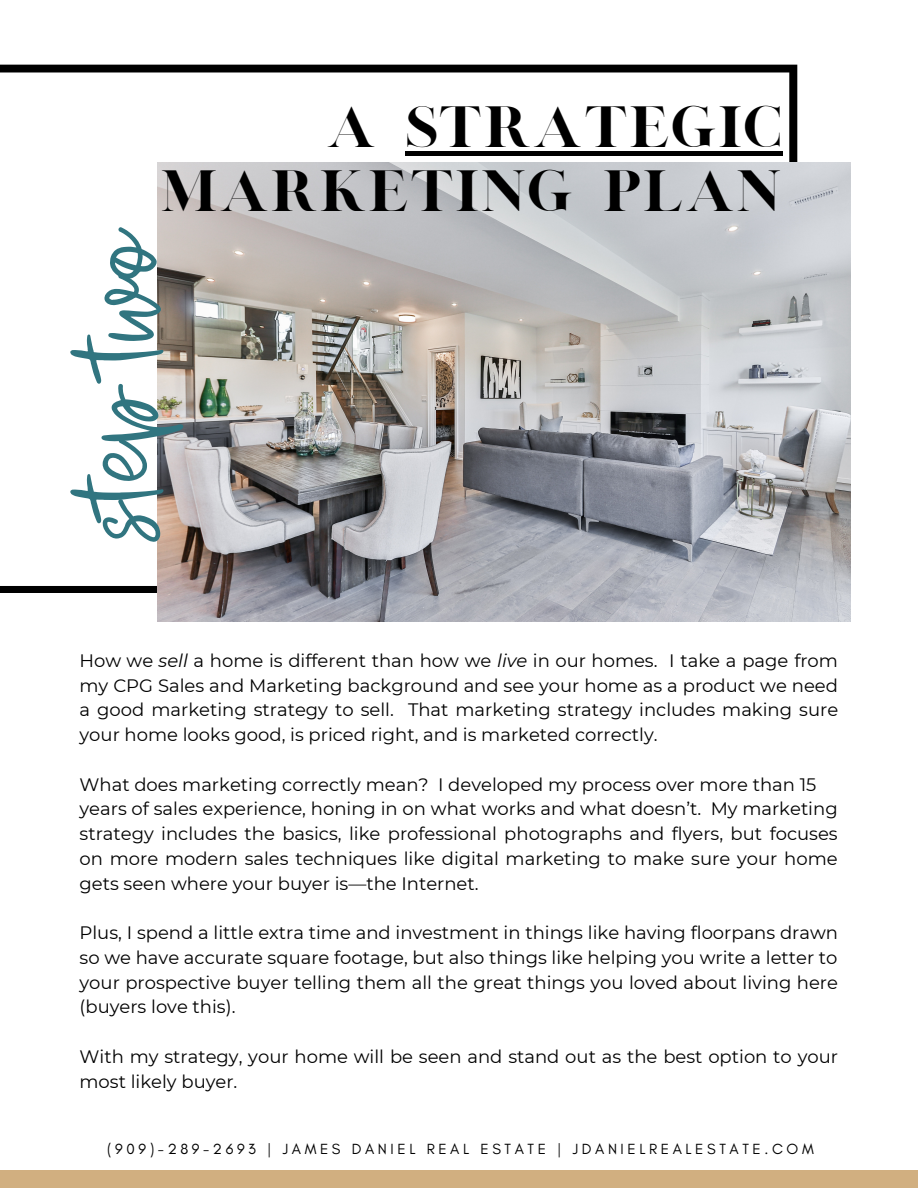
<style>
.page{position:relative;width:918px;height:1188px;background:#fff}
.page>*{position:absolute;margin:0;border:0;box-sizing:border-box;transform-origin:0 0}
.t1{font:300 105px "Jenthill";color:#317580}
.t2{font:47.1px/64.1px "London";color:#000;text-align:right}
.t3{font:18px/24.8px "Montserrat";color:#000;text-align:justify}
.t4{font:15px "Glacial Indifference";letter-spacing:.24em;color:#000}
.s1{font-style:italic}
</style>
<div class="page">
<svg style="left:0;top:65px;width:797px;height:528px"></svg>
<img style="left:157px;top:163px;width:693px;height:459px">
<div style="left:405px;top:151px;width:377px;height:5px;background:#000"></div>
<div style="left:0;top:1170px;width:918px;height:18px;background:#d1af80"></div>
<h2 class="t2" style="left:160px;top:100px;width:624px">A STRATEGIC<br>MARKETING PLAN</h2>
<h1 class="t1" style="left:55px;top:538px;width:315px;rotate:-90deg">step two</h1>
<p class="t3" style="left:80px;top:648px;width:760px">How we <span class="s1">sell</span> a home is different than how we <span class="s1">live</span> in our homes. I take a page from my CPG Sales and Marketing background and see your home as a product we need a good marketing strategy to sell. That marketing strategy includes making sure your home looks good, is priced right, and is marketed correctly.</p>
<p class="t3" style="left:80px;top:772px;width:760px;text-align:left">What does marketing correctly mean? I developed my process over more than 15 years of sales experience, honing in on what works and what doesn’t. My marketing strategy includes the basics, like professional photographs and flyers, but focuses on more modern sales techniques like digital marketing to make sure your home gets seen where your buyer is—the Internet.</p>
<p class="t3" style="left:80px;top:920px;width:760px">Plus, I spend a little extra time and investment in things like having floorpans drawn so we have accurate square footage, but also things like helping you write a letter to your prospective buyer telling them all the great things you loved about living here (buyers love this).</p>
<p class="t3" style="left:80px;top:1044px;width:760px">With my strategy, your home will be seen and stand out as the best option to your most likely buyer.</p>
<p class="t4" style="left:107px;top:1140px;width:708px">(909)-289-2693 | JAMES DANIEL REAL ESTATE | JDANIELREALESTATE.COM</p>
</div>
